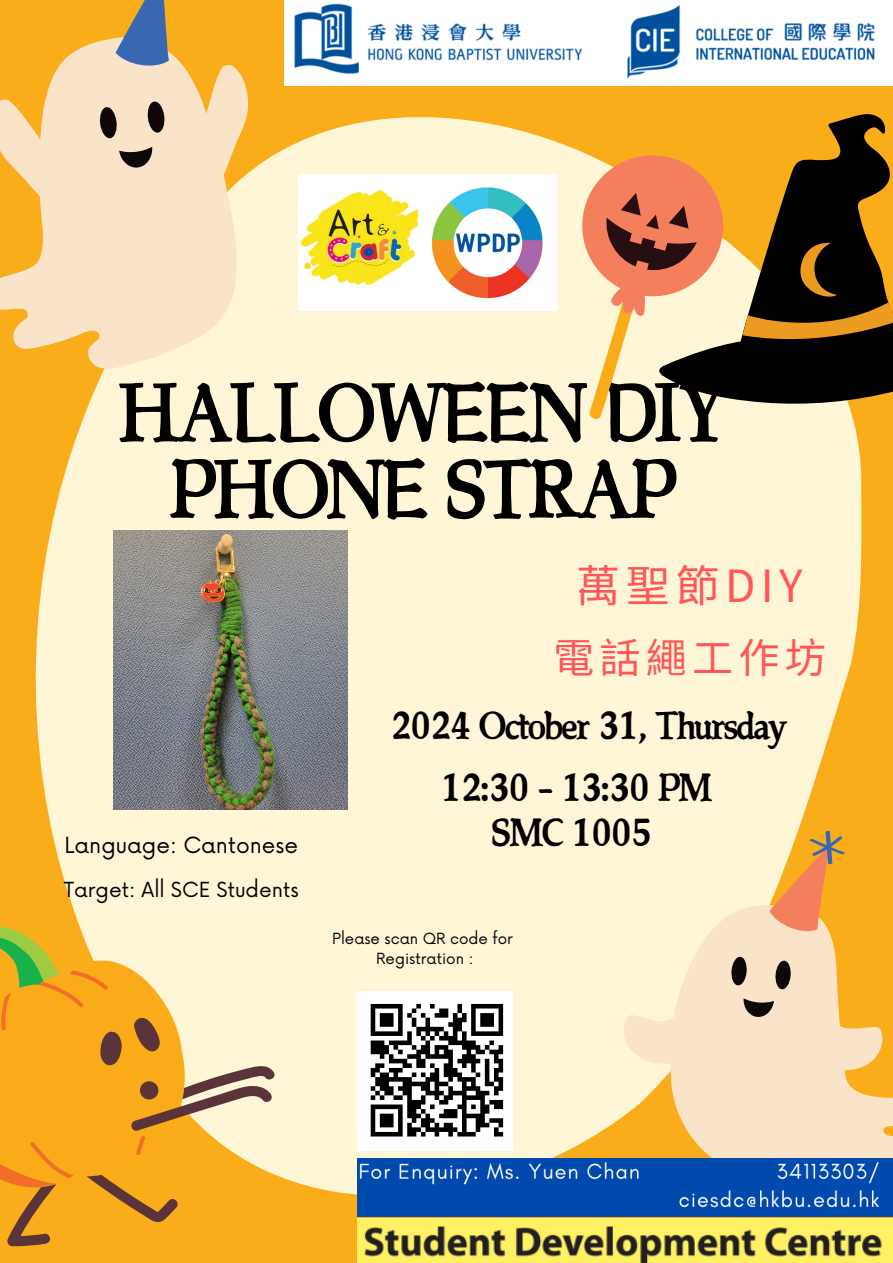
<style>
.page{position:relative;width:893px;height:1263px;background:#faad1b}
.page>*{position:absolute;margin:0;border:0;box-sizing:border-box;transform-origin:0 0}
.t1{font:96px/76.5px "Canva Wu Jing Kui Ben Latin";letter-spacing:-.04em;color:#000;text-align:center}
.t2{font:45px/45px "Canva Wu Jing Kui Ben Latin";letter-spacing:-.04em;color:#000;text-align:center}
.t3{font:44.17px "Noto Sans TC";letter-spacing:.125em;color:#ff5757}
.t4{font:41.25px "Noto Sans TC";letter-spacing:.125em;color:#ff5757}
.t5{font:21.75px "Now";color:#000}
.t6{font:20.25px "Now";color:#000}
.t7{font:15px "Now";color:#000}
</style>
<div class="page">
<div style="left:35px;top:117px;width:828px;height:1102px;background:#fff5d7"></div>
<svg style="left:608px;top:892px;width:285px;height:266px;fill:#f9e4ca"></svg>
<svg style="left:728px;top:956px;width:64px;height:63px;background:#bdab99"></svg>
<svg style="left:767px;top:828px;width:80px;height:109px"></svg>
<svg style="left:7px;top:1017px;width:270px;height:229px"></svg>
<svg style="left:0;top:922px;width:187px;height:266px"></svg>
<svg style="left:637px;top:114px;width:249px;height:313px"></svg>
<svg style="left:0;top:39px;width:281px;height:346px;fill:#f9e4ca"></svg>
<svg style="left:98px;top:101px;width:72px;height:70px;background:#c0ae9b"></svg>
<svg style="left:107px;top:0;width:66px;height:74px"></svg>
<svg style="left:577px;top:149px;width:316px;height:273px"></svg>
<img style="left:285px;top:0;width:608px;height:86px">
<img style="left:299px;top:175px;width:120px;height:135px">
<img style="left:357px;top:1158px;width:536px;height:58px">
<img style="left:357px;top:1219px;width:536px;height:44px">
<img style="left:113px;top:531px;width:234px;height:279px">
<img style="left:419px;top:175px;width:137px;height:135px">
<img style="left:357px;top:991px;width:156px;height:159px">
<p class="t1" style="left:118px;top:375px;width:611px">HALLOWEEN DIY<br>PHONE STRAP</p>
<p class="t5" style="left:64px;top:833px;width:235px">Language: Cantonese</p>
<p class="t6" style="left:64px;top:878px;width:237px">Target: All SCE Students</p>
<p class="t3" style="left:576px;top:551px;width:228px">萬聖節DIY</p>
<p class="t4" style="left:553px;top:625px;width:274px">電話繩工作坊</p>
<h2 class="t2" style="left:390px;top:703px;width:399px">2024 October 31, Thursday</h2>
<h4 class="t2" style="left:441px;top:765px;width:273px">12:30 - 13:30 PM<br>SMC 1005</h4>
<h4 class="t7" style="left:332px;top:930px;width:182px">Please scan QR code for</h4>
<p class="t7" style="left:376px;top:951px;width:99px">Registration :</p>
</div>
